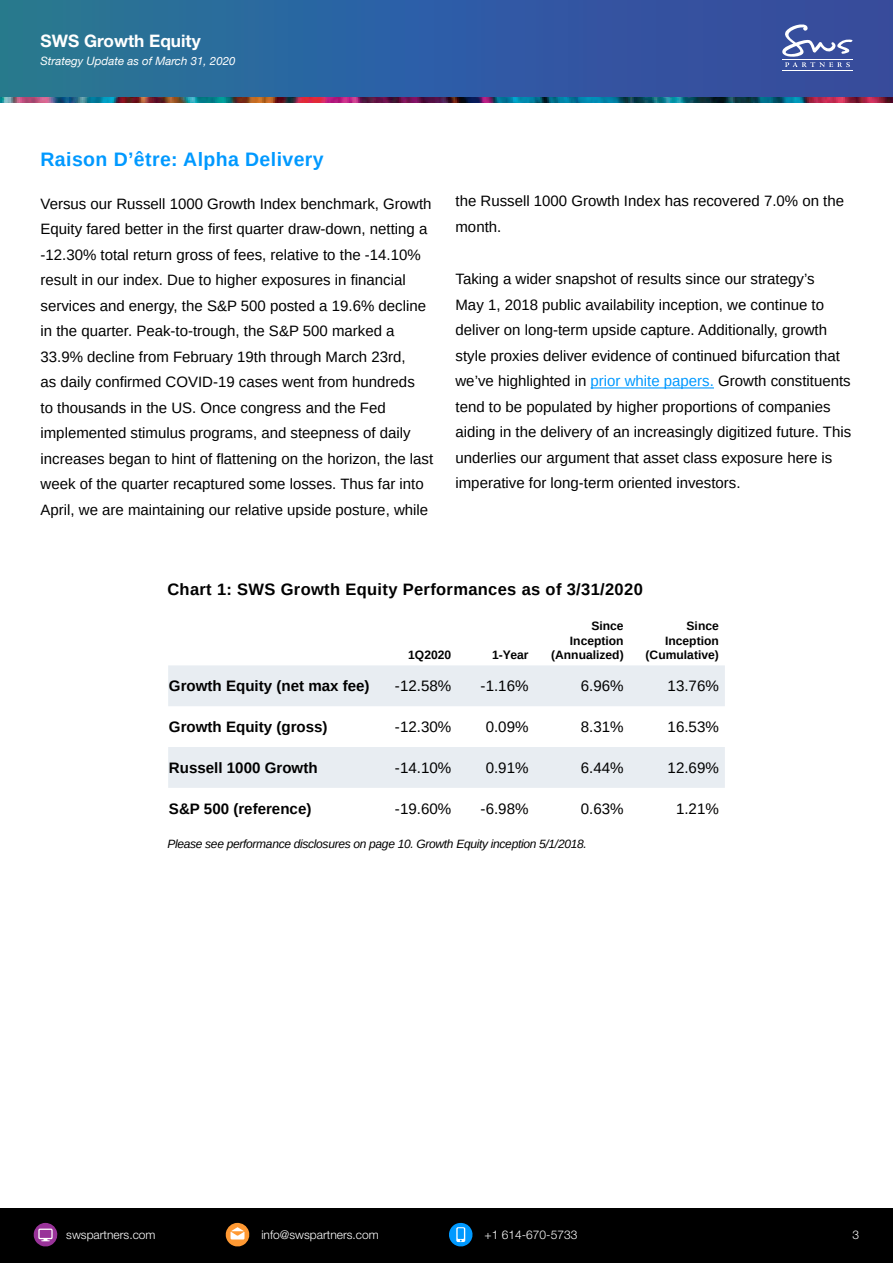
<style>
.page{position:relative;width:893px;height:1263px;background:#fff}
.page>*{position:absolute;margin:0;border:0;box-sizing:border-box;transform-origin:0 0}
.t1{font:700 19.5px "Arimo";letter-spacing:.02em;color:#09f}
.t2{font:700 17.25px "Helvetica Neue LT Std";color:#fff}
.t3{font:700 16.5px "Arimo";letter-spacing:.02em;color:#000}
.t4{font:15.15px "Arimo";color:#000}
.t5{font:700 15.15px "Arimo";color:#000}
.t6{font:15px/25.5px "Arimo";color:#000}
.t7{font:700 12.15px/14.5px "Arimo";color:#000;text-align:right}
.t8{font:italic 12px "Arimo";letter-spacing:-.025em;color:#000}
.t9{font:300 12px "Helvetica Neue LT Std";color:#fff}
.t10{font:italic 11.55px "Helvetica Neue";color:#fff}
.s1{color:#09f}
</style>
<div class="page">
<svg style="left:168px;top:665px;width:557px;height:123px;fill:#e8edf2"></svg>
<hr style="left:591px;top:387px;width:123px;height:1px;background:#09f">
<div style="left:0;top:0;width:893px;height:97px;background:linear-gradient(to right,#267899,#3846a3)"></div>
<hr style="left:782px;top:70px;width:70px;height:1px;background:#fff">
<svg style="left:782px;top:25px;width:70px;height:42px;background:#6172b1"></svg>
<img style="left:0;top:97px;width:893px;height:5px">
<div style="left:0;top:1208px;width:893px;height:55px;background:#000"></div>
<svg style="left:34px;top:1223px;width:24px;height:23px"></svg>
<svg style="left:449px;top:1222px;width:24px;height:24px"></svg>
<svg style="left:226px;top:1223px;width:24px;height:23px"></svg>
<p class="t2" style="left:40px;top:30px;width:162px">SWS Growth Equity</p>
<p class="t10" style="left:40px;top:53px;width:197px">Strategy Update as of March 31, 2020</p>
<h1 class="t1" style="left:40px;top:146px;width:285px">Raison D’être: Alpha Delivery</h1>
<p class="t6" style="left:40px;top:191px;width:394px">Versus our Russell 1000 Growth Index benchmark, Growth Equity fared better in the first quarter draw-down, netting a -12.30% total return gross of fees, relative to the -14.10% result in our index. Due to higher exposures in financial services and energy, the S&amp;P 500 posted a 19.6% decline in the quarter. Peak-to-trough, the S&amp;P 500 marked a 33.9% decline from February 19th through March 23rd,<br>as daily confirmed COVID-19 cases went from hundreds<br>to thousands in the US. Once congress and the Fed implemented stimulus programs, and steepness of daily increases began to hint of flattening on the horizon, the last week of the quarter recaptured some losses. Thus far into April, we are maintaining our relative upside posture, while</p>
<p class="t6" style="left:455px;top:188px;width:390px">the Russell 1000 Growth Index has recovered 7.0% on the month.</p>
<p class="t6" style="left:455px;top:266px;width:397px">Taking a wider snapshot of results since our strategy’s<br>May 1, 2018 public availability inception, we continue to deliver on long-term upside capture. Additionally, growth style proxies deliver evidence of continued bifurcation that we’ve highlighted in <span class="s1">prior white papers.</span> Growth constituents tend to be populated by higher proportions of companies aiding in the delivery of an increasingly digitized future. This underlies our argument that asset class exposure here is imperative for long-term oriented investors.</p>
<p class="t3" style="left:167px;top:578px;width:477px">Chart 1: SWS Growth Equity Performances as of 3/31/2020</p>
<p class="t7" style="left:408px;top:648px;width:45px">1Q2020</p>
<p class="t7" style="left:492px;top:648px;width:38px">1-Year</p>
<p class="t7" style="left:551px;top:619px;width:74px">Since<br>Inception (Annualized)</p>
<p class="t7" style="left:646px;top:619px;width:75px">Since<br>Inception (Cumulative)</p>
<p class="t5" style="left:169px;top:676px;width:202px">Growth Equity (net max fee)</p>
<p class="t4" style="left:395px;top:676px;width:58px">-12.58%</p>
<p class="t4" style="left:481px;top:676px;width:49px">-1.16%</p>
<p class="t4" style="left:581px;top:676px;width:44px">6.96%</p>
<p class="t4" style="left:668px;top:676px;width:53px">13.76%</p>
<p class="t5" style="left:169px;top:716px;width:160px">Growth Equity (gross)</p>
<p class="t4" style="left:395px;top:717px;width:58px">-12.30%</p>
<p class="t4" style="left:486px;top:717px;width:44px">0.09%</p>
<p class="t4" style="left:581px;top:717px;width:44px">8.31%</p>
<p class="t4" style="left:668px;top:717px;width:53px">16.53%</p>
<p class="t5" style="left:169px;top:757px;width:150px">Russell 1000 Growth</p>
<p class="t4" style="left:395px;top:758px;width:58px">-14.10%</p>
<p class="t4" style="left:486px;top:758px;width:44px">0.91%</p>
<p class="t4" style="left:581px;top:758px;width:44px">6.44%</p>
<p class="t4" style="left:668px;top:758px;width:53px">12.69%</p>
<p class="t5" style="left:169px;top:798px;width:144px">S&amp;P 500 (reference)</p>
<p class="t4" style="left:395px;top:799px;width:58px">-19.60%</p>
<p class="t4" style="left:481px;top:799px;width:49px">-6.98%</p>
<p class="t4" style="left:581px;top:799px;width:44px">0.63%</p>
<p class="t4" style="left:676px;top:799px;width:44px">1.21%</p>
<p class="t8" style="left:167px;top:836px;width:421px">Please see performance disclosures on page 10. Growth Equity inception 5/1/2018.</p>
<p class="t9" style="left:66px;top:1227px;width:91px">swspartners.com</p>
<p class="t9" style="left:261px;top:1227px;width:119px">info@swspartners.com</p>
<p class="t9" style="left:485px;top:1227px;width:94px">+1 614-670-5733</p>
<p class="t9" style="left:852px;top:1227px;width:8px">3</p>
</div>
